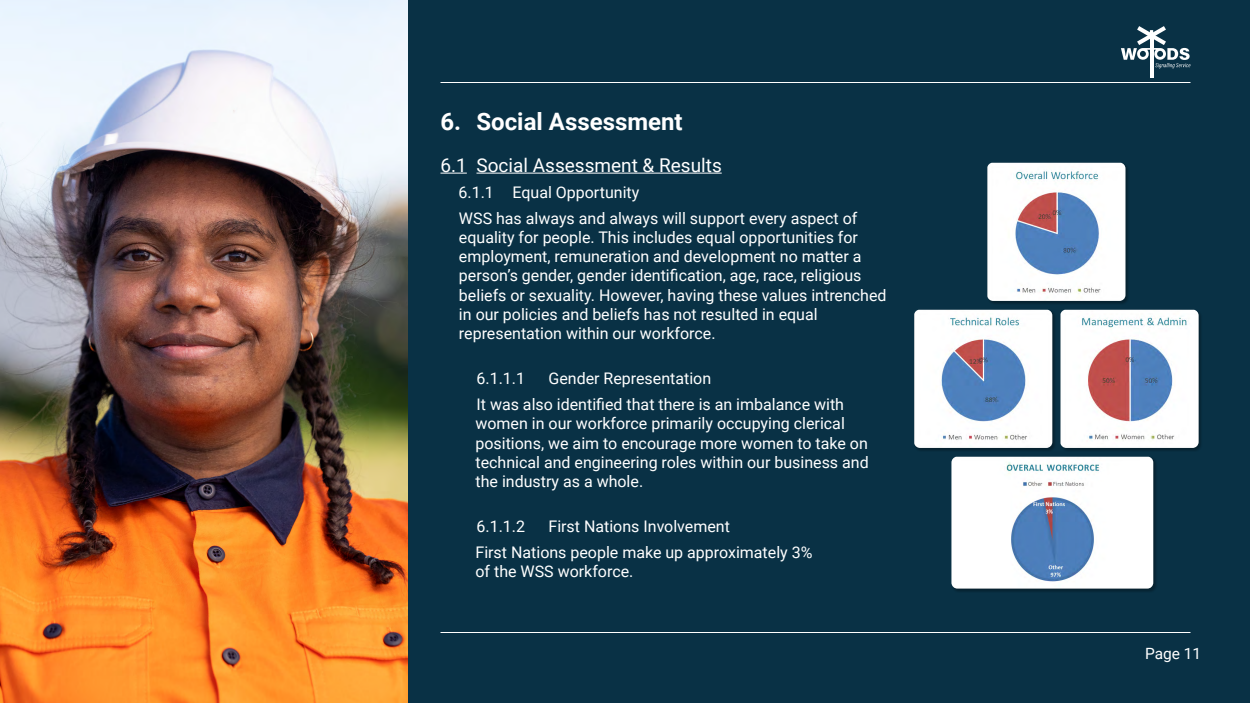
<style>
.page{position:relative;width:1250px;height:703px;background:#093145}
.page>*{position:absolute;margin:0;border:0;box-sizing:border-box;transform-origin:0 0}
.t1{font:700 24px "Roboto";color:#fff}
.t2{font:19px "Roboto";color:#fff}
.t3{font:16px/19.2px "Roboto";color:#fff}
.t4{font:15.5px "Roboto";color:#fff}
</style>
<div class="page">
<hr style="left:440px;top:632px;width:750px;height:1px;background:#fff">
<hr style="left:440px;top:82px;width:750px;height:1px;background:#fff">
<hr style="left:1150px;top:34px;width:3px;height:44px;background:#fff">
<svg style="left:1121px;top:26px;width:70px;height:42px"></svg>
<img style="left:0;top:0;width:408px;height:703px">
<svg style="left:440px;top:173px;width:27px;height:1px"></svg>
<hr style="left:476px;top:173px;width:246px;height:1px;background:#fff">
<div style="left:987px;top:163px;width:143px;height:142px;background:#072838"></div>
<img style="left:987px;top:163px;width:139px;height:138px">
<div style="left:914px;top:310px;width:143px;height:142px;background:#000;opacity:.3"></div>
<img style="left:914px;top:310px;width:138px;height:138px">
<div style="left:1060px;top:310px;width:143px;height:142px;background:#072838"></div>
<img style="left:1060px;top:310px;width:139px;height:138px">
<div style="left:951px;top:457px;width:207px;height:136px;background:#000;opacity:.3"></div>
<img style="left:951px;top:457px;width:202px;height:132px">
<h1 class="t1" style="left:440px;top:104px;width:244px">6. Social Assessment</h1>
<p class="t2" style="left:440px;top:152px;width:283px">6.1 Social Assessment &amp; Results</p>
<p class="t3" style="left:458px;top:178px;width:400px;line-height:26px">6.1.1 Equal Opportunity<br>WSS has always and always will support every aspect of</p>
<p class="t3" style="left:459px;top:227px;width:429px">equality for people. This includes equal opportunities for employment, remuneration and development no matter a person’s gender, gender identification, age, race, religious beliefs or sexuality. However, having these values intrenched in our policies and beliefs has not resulted in equal representation within our workforce.</p>
<p class="t3" style="left:476px;top:368px;width:50px">6.1.1.1</p>
<p class="t3" style="left:476px;top:365px;width:369px;line-height:26px;text-indent:72px">Gender Representation<br>It was also identified that there is an imbalance with</p>
<p class="t3" style="left:476px;top:413px;width:395px">women in our workforce primarily occupying clerical positions, we aim to encourage more women to take on technical and engineering roles within our business and the industry as a whole.</p>
<p class="t3" style="left:476px;top:516px;width:50px">6.1.1.2</p>
<p class="t3" style="left:476px;top:513px;width:338px;line-height:26px;text-align:center">First Nations Involvement<br>First Nations people make up approximately 3%</p>
<p class="t3" style="left:476px;top:561px;width:159px">of the WSS workforce.</p>
<p class="t4" style="left:1145px;top:643px;width:58px">Page 11</p>
</div>
